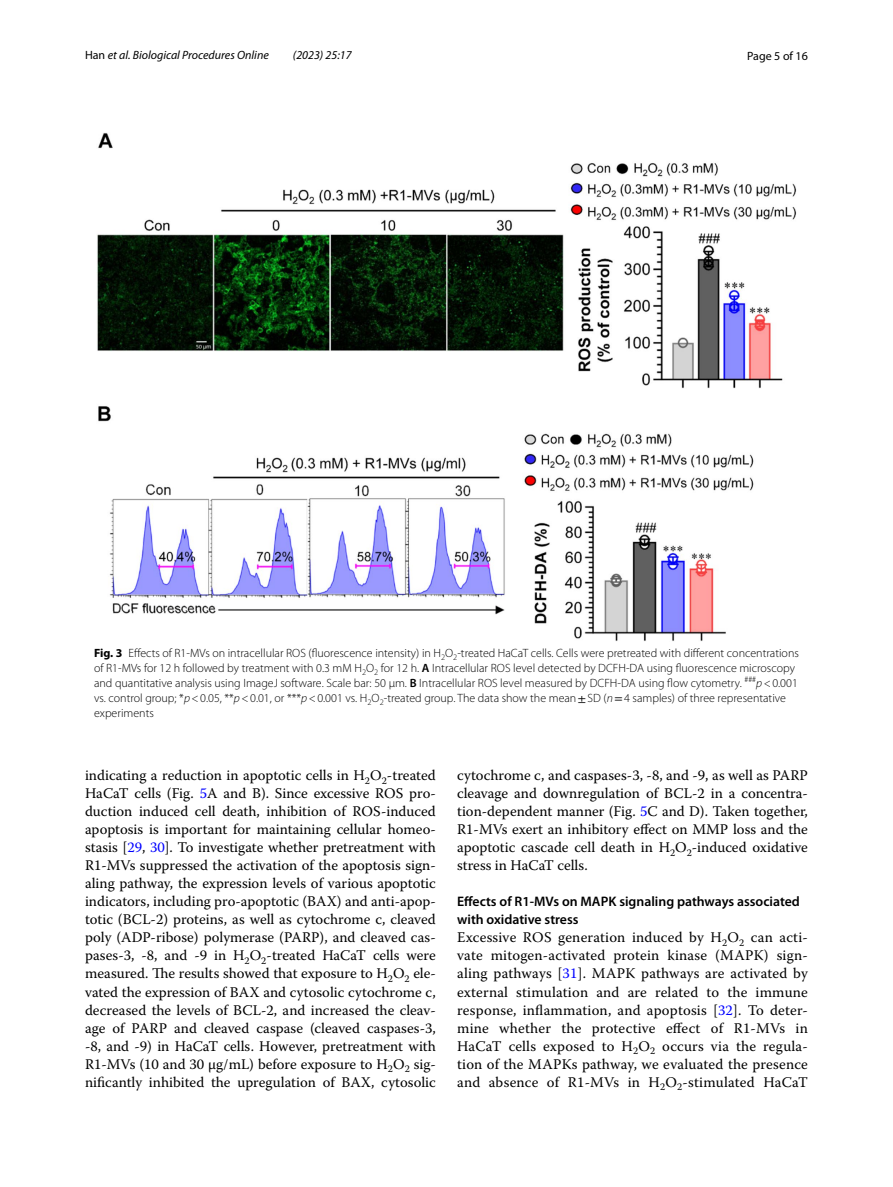
<style>
.page{position:relative;width:893px;height:1187px;background:#fff}
.page>*{position:absolute;margin:0;border:0;box-sizing:border-box;transform-origin:0 0}
.t1{font:14.7px/18px "Warnock Pro";color:#000;text-align:justify}
.t2{font:600 13.8px/18px "Myriad Pro";color:#000}
.t3{font:300 12px/15px "Myriad Pro";color:#000}
.t4{font:italic 12px "Myriad Pro";color:#000}
.t5{font:12px "Myriad Pro";color:#000}
.s1{font-style:normal}
.s2{font-weight:700}
.s3{font-weight:600}
.s4{font-style:italic}
.s5{font-family:"STIX";font-weight:400}
.s6{color:#00f}
</style>
<div class="page">
<img style="left:97px;top:133px;width:700px;height:508px">
<p class="t4" style="left:85px;top:48px;width:185px"><span class="s1">Han</span> et al. Biological Procedures Online</p>
<p class="t4" style="left:293px;top:48px;width:60px">(2023) 25:17</p>
<p class="t5" style="left:747px;top:48px;width:62px">Page 5 of 16</p>
<p class="t3" style="left:94px;top:645px;width:706px"><span class="s2">Fig. 3</span> Effects of R1-MVs on intracellular ROS (fluorescence intensity) in H<sub>2</sub>O<sub>2</sub>-treated HaCaT cells. Cells were pretreated with different concentrations of R1-MVs for 12 h followed by treatment with 0.3 mM H<sub>2</sub>O<sub>2</sub> for 12 h. <span class="s3">A</span> Intracellular ROS level detected by DCFH-DA using fluorescence microscopy and quantitative analysis using ImageJ software. Scale bar: 50 μm. <span class="s3">B</span> Intracellular ROS level measured by DCFH-DA using flow cytometry. <sup>###</sup><span class="s4">p</span>&lt;0.001 vs. control group; *<span class="s4">p</span>&lt;0.05, **<span class="s4">p</span>&lt;0.01, or ***<span class="s4">p</span>&lt;0.001 vs. H<sub>2</sub>O<sub>2</sub>-treated group. The data show the mean<span class="s5">±</span>SD (<span class="s4">n</span><span class="s5">=</span>4 samples) of three representative experiments</p>
<p class="t1" style="left:85px;top:766px;width:352px">indicating a reduction in apoptotic cells in H<sub>2</sub>O<sub>2</sub>-treated HaCaT cells (Fig. <span class="s6">5</span>A and B). Since excessive ROS pro&shy;duction induced cell death, inhibition of ROS-induced apoptosis is important for maintaining cellular homeo&shy;stasis [<span class="s6">29</span>, <span class="s6">30</span>]. To investigate whether pretreatment with R1-MVs suppressed the activation of the apoptosis sign&shy;aling pathway, the expression levels of various apoptotic indicators, including pro-apoptotic (BAX) and anti-apop&shy;totic (BCL-2) proteins, as well as cytochrome c, cleaved poly (ADP-ribose) polymerase (PARP), and cleaved cas&shy;pases-3, -8, and -9 in H<sub>2</sub>O<sub>2</sub>-treated HaCaT cells were measured. The results showed that exposure to H<sub>2</sub>O<sub>2</sub> ele&shy;vated the expression of BAX and cytosolic cytochrome c, decreased the levels of BCL-2, and increased the cleav&shy;age of PARP and cleaved caspase (cleaved caspases-3, -8, and -9) in HaCaT cells. However, pretreatment with R1-MVs (10 and 30 μg/mL) before exposure to H<sub>2</sub>O<sub>2</sub> sig&shy;nificantly inhibited the upregulation of BAX, cytosolic</p>
<p class="t1" style="left:457px;top:766px;width:352px">cytochrome c, and caspases-3, -8, and -9, as well as PARP cleavage and downregulation of BCL-2 in a concentra&shy;tion-dependent manner (Fig. <span class="s6">5</span>C and D). Taken together, R1-MVs exert an inhibitory effect on MMP loss and the apoptotic cascade cell death in H<sub>2</sub>O<sub>2</sub>-induced oxidative stress in HaCaT cells.</p>
<p class="t2" style="left:457px;top:892px;width:344px">Effects of R1‑MVs on MAPK signaling pathways associated with oxidative stress</p>
<p class="t1" style="left:457px;top:928px;width:352px">Excessive ROS generation induced by H<sub>2</sub>O<sub>2</sub> can acti&shy;vate mitogen-activated protein kinase (MAPK) sign&shy;aling pathways [<span class="s6">31</span>]. MAPK pathways are activated by external stimulation and are related to the immune response, inflammation, and apoptosis [<span class="s6">32</span>]. To deter&shy;mine whether the protective effect of R1-MVs in HaCaT cells exposed to H<sub>2</sub>O<sub>2</sub> occurs via the regula&shy;tion of the MAPKs pathway, we evaluated the presence and absence of R1-MVs in H<sub>2</sub>O<sub>2</sub>-stimulated HaCaT</p>
</div>
